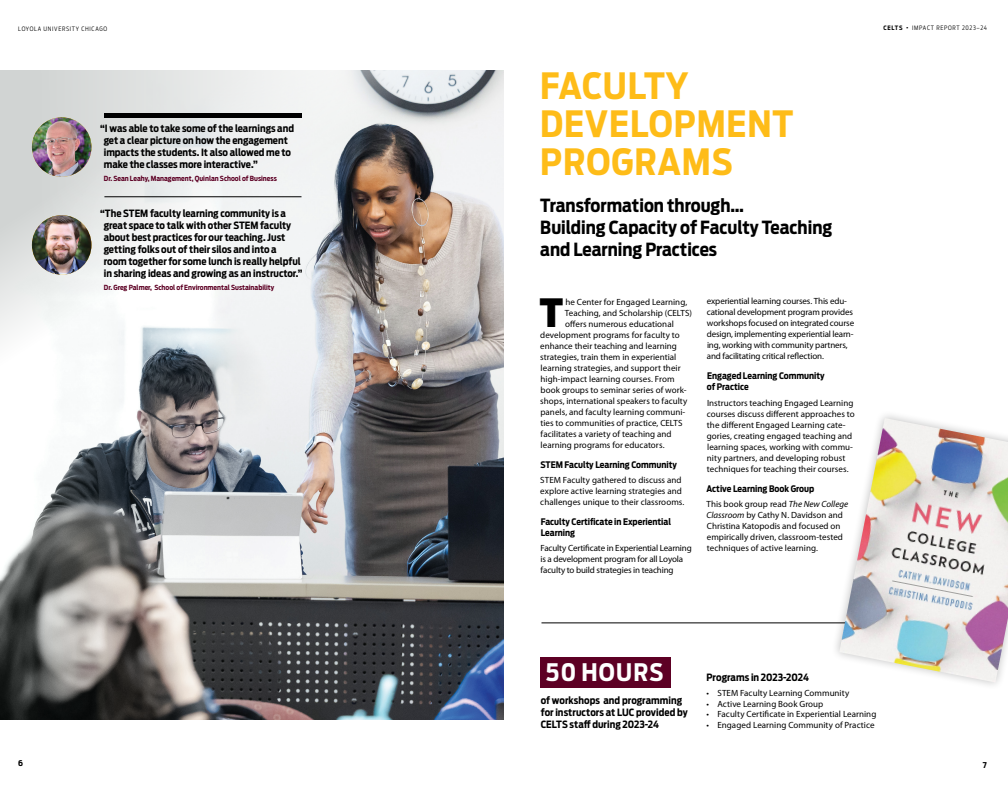
<style>
.page{position:relative;width:1008px;height:792px;background:#fff}
.page>*{position:absolute;margin:0;border:0;box-sizing:border-box;transform-origin:0 0}
.t1{font:900 38.7px "Antenna Cond";color:#000}
.t2{font:700 36px/38px "Antenna Cond";letter-spacing:.025em;color:#febc18}
.t3{font:700 24px "Antenna Cond";letter-spacing:.05em;color:#fff}
.t4{font:700 18px/22px "Antenna Cond";color:#000}
.t5{font:700 10px/12px "Antenna Cond";color:#000}
.t6{font:9px/11px "Myriad Pro";color:#000}
.t7{font:700 9px/11px "Antenna Cond";color:#000}
.t8{font:700 8px "Antenna Cond";color:#000}
.t9{font:700 7px "Antenna Cond";color:#5d0024}
.t10{font:300 6px "Antenna Cond";letter-spacing:.11em;color:#000}
.s1{font-style:italic}
.s2{font-weight:700}
.s3{font-weight:900}
</style>
<div class="page">
<img style="left:403px;top:70px;width:101px;height:650px">
<img style="left:0;top:70px;width:403px;height:650px">
<div style="left:540px;top:658px;width:130px;height:30px;background:#5d0024"></div>
<hr style="left:541px;top:623px;width:375px;height:1px;background:#000">
<div style="left:831px;top:410px;width:177px;height:281px;background:#fff"></div>
<img style="left:839px;top:418px;width:169px;height:265px">
<hr style="left:104px;top:113px;width:198px;height:4px;background:#000">
<img style="left:32px;top:117px;width:60px;height:60px;border-radius:30px">
<img style="left:32px;top:215px;width:60px;height:60px;border-radius:30px">
<hr style="left:104px;top:197px;width:198px;height:1px;background:#000">
<p class="t10" style="left:18px;top:25px;width:91px">LOYOLA UNIVERSITY CHICAGO</p>
<p class="t5" style="left:104px;top:123px;width:192px;text-indent:-3px">“I was able to take some of the learnings and get a clear picture on how the engagement impacts the students. It also allowed me to make the classes more interactive.”</p>
<p class="t9" style="left:104px;top:174px;width:174px">Dr. Sean Leahy, Management, Quinlan School of Business</p>
<p class="t5" style="left:104px;top:207px;width:200px;text-indent:-3px">“The STEM faculty learning community is a great space to talk with other STEM faculty about best practices for our teaching. Just getting folks out of their silos and into a<br>room together for some lunch is really helpful in sharing ideas and growing as an instructor.”</p>
<p class="t9" style="left:104px;top:282px;width:172px">Dr. Greg Palmer, School of Environmental Sustainability</p>
<p class="t8" style="left:18px;top:758px;width:6px">6</p>
<h2 class="t2" style="left:540px;top:67px;width:255px">FACULTY<br>DEVELOPMENT<br>PROGRAMS</h2>
<h3 class="t4" style="left:540px;top:195px;width:294px">Transformation through…<br>Building Capacity of Faculty Teaching and Learning Practices</h3>
<h1 class="t1" style="left:540px;top:286px;width:25px">T</h1>
<p class="t6" style="left:565px;top:296px;width:123px">he Center for Engaged Learning,</p>
<p class="t6" style="left:565px;top:307px;width:129px">Teaching, and Scholarship (CELTS)</p>
<p class="t6" style="left:565px;top:318px;width:110px">offers numerous educational</p>
<p class="t6" style="left:540px;top:329px;width:141px">development programs for faculty to</p>
<p class="t6" style="left:540px;top:340px;width:138px">enhance their teaching and learning</p>
<p class="t6" style="left:540px;top:351px;width:138px">strategies, train them in experiential</p>
<p class="t6" style="left:541px;top:362px;width:142px">learning strategies, and support their</p>
<p class="t6" style="left:541px;top:373px;width:136px">high-impact learning courses. From</p>
<p class="t6" style="left:541px;top:384px;width:148px">book groups to seminar series of work-</p>
<p class="t6" style="left:540px;top:395px;width:149px">shops, international speakers to faculty</p>
<p class="t6" style="left:540px;top:406px;width:146px">panels, and faculty learning communi-</p>
<p class="t6" style="left:540px;top:417px;width:144px">ties to communities of practice, CELTS</p>
<p class="t6" style="left:541px;top:428px;width:132px">facilitates a variety of teaching and</p>
<p class="t6" style="left:541px;top:439px;width:125px">learning programs for educators.</p>
<p class="t7" style="left:540px;top:459px;width:138px">STEM Faculty Learning Community</p>
<p class="t6" style="left:540px;top:474px;width:146px">STEM Faculty gathered to discuss and explore active learning strategies and challenges unique to their classrooms.</p>
<p class="t7" style="left:541px;top:516px;width:132px">Faculty Certificate in Experiential<br>Learning</p>
<p class="t6" style="left:541px;top:543px;width:153px">Faculty Certificate in Experiential Learning is a development program for all Loyola faculty to build strategies in teaching</p>
<p class="t6" style="left:707px;top:296px;width:149px">experiential learning courses. This edu&shy;cational development program provides workshops focused on integrated course design, implementing experiential learn&shy;ing, working with community partners, and facilitating critical reflection.</p>
<p class="t7" style="left:707px;top:370px;width:119px">Engaged Learning Community of Practice</p>
<p class="t6" style="left:707px;top:397px;width:149px">Instructors teaching Engaged Learning courses discuss different approaches to the different Engaged Learning cate&shy;gories, creating engaged teaching and learning spaces, working with commu&shy;nity partners, and developing robust techniques for teaching their courses.</p>
<p class="t7" style="left:707px;top:483px;width:109px">Active Learning Book Group</p>
<p class="t6" style="left:706px;top:498px;width:143px">This book group read <span class="s1">The New College Classroom</span> by Cathy N. Davidson and Christina Katopodis and focused on empirically driven, classroom-tested techniques of active learning.</p>
<p class="t10" style="left:883px;top:24px;width:105px"><span class="s2">CELTS</span> <span class="s3">·</span> IMPACT REPORT 2023–24</p>
<h3 class="t3" style="left:546px;top:656px;width:119px">50 HOURS</h3>
<p class="t5" style="left:541px;top:694px;width:149px">of workshops and programming for instructors at LUC provided by<br>CELTS staff during 2023-24</p>
<p class="t5" style="left:706px;top:671px;width:104px">Programs in 2023-2024</p>
<p class="t6" style="left:706px;top:687px;width:144px">• STEM Faculty Learning Community</p>
<p class="t6" style="left:706px;top:698px;width:118px">• Active Learning Book Group</p>
<p class="t6" style="left:706px;top:709px;width:171px">• Faculty Certificate in Experiential Learning</p>
<p class="t6" style="left:706px;top:720px;width:170px">• Engaged Learning Community of Practice</p>
<p class="t8" style="left:983px;top:760px;width:6px">7</p>
</div>
